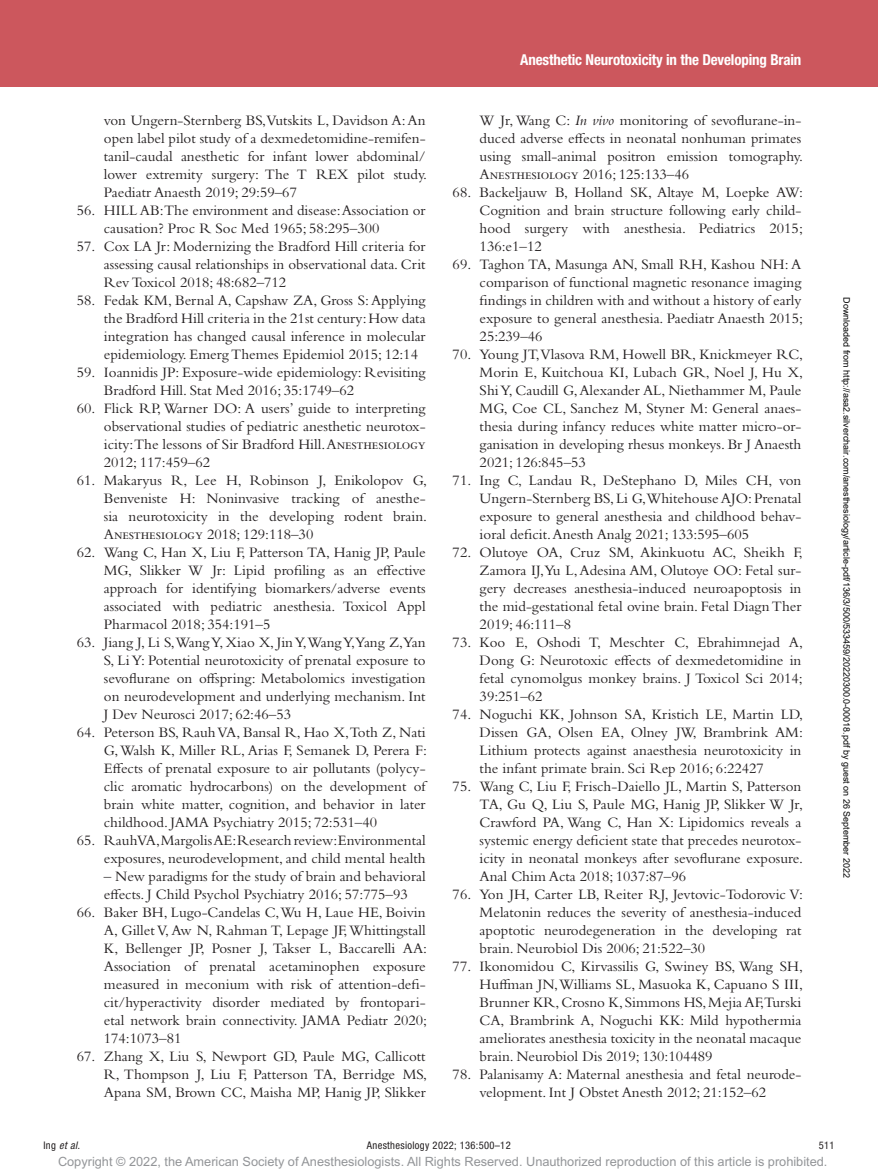
<style>
.page{position:relative;width:878px;height:1175px;background:#fff}
.page>*{position:absolute;margin:0;border:0;box-sizing:border-box;transform-origin:0 0}
.t1{font:15px/18px "Bembo Std";color:#231f20;text-align:justify}
.t2{font:700 condensed 15px "Helvetica Neue LT Std";letter-spacing:-.01em;color:#fff}
.t3{font:12.75px "Arial MT Std";color:#939598}
.t4{font:condensed 10.5px "Helvetica Neue LT Std";letter-spacing:.03em;color:#231f20}
.t5{font:italic condensed 10.5px "Helvetica Neue LT Std";color:#231f20}
.t6{font:9px "Arial";color:#000}
.s1{font-style:italic}
.s2{font-style:normal}
</style>
<div class="page">
<div style="left:0;top:0;width:878px;height:86px;background:#cc575d"></div>
<p class="t2" style="left:520px;top:51px;width:283px">Anesthetic Neurotoxicity in the Developing Brain</p>
<p class="t1" style="left:104px;top:111px;width:325px">von Ungern-Sternberg BS,Vutskits L, Davidson A: An open label pilot study of a dexmedetomidine-remifen&shy;tanil-caudal anesthetic for infant lower abdominal/ lower extremity surgery: The T REX pilot study.<br>Paediatr Anaesth 2019; 29:59–67</p>
<p class="t1" style="left:104px;top:201px;width:323px;text-indent:-27px">56. HILL AB:The environment and disease: Association or causation? Proc R Soc Med 1965; 58:295–300</p>
<p class="t1" style="left:104px;top:237px;width:323px;text-indent:-27px">57. Cox LA Jr: Modernizing the Bradford Hill criteria for assessing causal relationships in observational data. Crit Rev Toxicol 2018; 48:682–712</p>
<p class="t1" style="left:104px;top:291px;width:323px;text-indent:-27px">58. Fedak KM, Bernal A, Capshaw ZA, Gross S: Applying the Bradford Hill criteria in the 21st century: How data integration has changed causal inference in molecular epidemiology. Emerg Themes Epidemiol 2015; 12:14</p>
<p class="t1" style="left:104px;top:363px;width:323px;text-indent:-27px">59. Ioannidis JP: Exposure-wide epidemiology: Revisiting<br>Bradford Hill. Stat Med 2016; 35:1749–62</p>
<p class="t1" style="left:104px;top:399px;width:323px;text-indent:-27px">60. Flick RP, Warner DO: A users’ guide to interpreting observational studies of pediatric anesthetic neurotox&shy;icity:The lessons of Sir Bradford Hill. Anesthesiology 2012; 117:459–62</p>
<p class="t1" style="left:104px;top:471px;width:325px;text-indent:-27px">61. Makaryus R, Lee H, Robinson J, Enikolopov G, Benveniste H: Noninvasive tracking of anesthe&shy;sia neurotoxicity in the developing rodent brain.<br>Anesthesiology 2018; 129:118–30</p>
<p class="t1" style="left:104px;top:543px;width:323px;text-indent:-27px">62. Wang C, Han X, Liu F, Patterson TA, Hanig JP, Paule MG, Slikker W Jr: Lipid profiling as an effective approach for identifying biomarkers/adverse events associated with pediatric anesthesia. Toxicol Appl Pharmacol 2018; 354:191–5</p>
<p class="t1" style="left:104px;top:633px;width:323px;text-indent:-27px">63. Jiang J, Li S,Wang Y, Xiao X, Jin Y,Wang Y,Yang Z,Yan S, Li Y: Potential neurotoxicity of prenatal exposure to sevoflurane on offspring: Metabolomics investigation on neurodevelopment and underlying mechanism. Int J Dev Neurosci 2017; 62:46–53</p>
<p class="t1" style="left:104px;top:723px;width:325px;text-indent:-27px">64. Peterson BS, Rauh VA, Bansal R, Hao X, Toth Z, Nati G, Walsh K, Miller RL, Arias F, Semanek D, Perera F:<br>Effects of prenatal exposure to air pollutants (polycy&shy;clic aromatic hydrocarbons) on the development of brain white matter, cognition, and behavior in later childhood. JAMA Psychiatry 2015; 72:531–40</p>
<p class="t1" style="left:77px;top:831px;width:350px;text-align:right">65. Rauh VA,Margolis AE:Research review:Environmental exposures, neurodevelopment, and child mental health</p>
<p class="t1" style="left:104px;top:867px;width:323px">– New paradigms for the study of brain and behavioral effects. J Child Psychol Psychiatry 2016; 57:775–93</p>
<p class="t1" style="left:104px;top:903px;width:325px;text-indent:-27px">66. Baker BH, Lugo-Candelas C, Wu H, Laue HE, Boivin A, Gillet V, Aw N, Rahman T, Lepage JF, Whittingstall K, Bellenger JP, Posner J, Takser L, Baccarelli AA:<br>Association of prenatal acetaminophen exposure measured in meconium with risk of attention-defi&shy;cit/hyperactivity disorder mediated by frontopari&shy;etal network brain connectivity. JAMA Pediatr 2020; 174:1073–81</p>
<p class="t1" style="left:104px;top:1047px;width:325px;text-indent:-27px">67. Zhang X, Liu S, Newport GD, Paule MG, Callicott R, Thompson J, Liu F, Patterson TA, Berridge MS, Apana SM, Brown CC, Maisha MP, Hanig JP, Slikker</p>
<p class="t1" style="left:479px;top:111px;width:325px">W Jr, Wang C: <span class="s1">In vivo</span> monitoring of sevoflurane-in&shy;duced adverse effects in neonatal nonhuman primates using small-animal positron emission tomography.<br>Anesthesiology 2016; 125:133–46</p>
<p class="t1" style="left:479px;top:183px;width:325px;text-indent:-27px">68. Backeljauw B, Holland SK, Altaye M, Loepke AW:<br>Cognition and brain structure following early child&shy;hood surgery with anesthesia. Pediatrics 2015; 136:e1–12</p>
<p class="t1" style="left:479px;top:255px;width:325px;text-indent:-27px">69. Taghon TA, Masunga AN, Small RH, Kashou NH: A comparison of functional magnetic resonance imaging findings in children with and without a history of early exposure to general anesthesia. Paediatr Anaesth 2015; 25:239–46</p>
<p class="t1" style="left:479px;top:345px;width:325px;text-indent:-27px">70. Young JT,Vlasova RM, Howell BR, Knickmeyer RC, Morin E, Kuitchoua KI, Lubach GR, Noel J, Hu X, Shi Y, Caudill G, Alexander AL, Niethammer M, Paule MG, Coe CL, Sanchez M, Styner M: General anaes&shy;thesia during infancy reduces white matter micro-or&shy;ganisation in developing rhesus monkeys. Br J Anaesth 2021; 126:845–53</p>
<p class="t1" style="left:479px;top:471px;width:323px;text-indent:-27px">71. Ing C, Landau R, DeStephano D, Miles CH, von Ungern-Sternberg BS, Li G,Whitehouse AJO: Prenatal exposure to general anesthesia and childhood behav&shy;ioral deficit. Anesth Analg 2021; 133:595–605</p>
<p class="t1" style="left:479px;top:543px;width:325px;text-indent:-27px">72. Olutoye OA, Cruz SM, Akinkuotu AC, Sheikh F, Zamora IJ,Yu L, Adesina AM, Olutoye OO: Fetal sur&shy;gery decreases anesthesia-induced neuroapoptosis in the mid-gestational fetal ovine brain. Fetal Diagn Ther 2019; 46:111–8</p>
<p class="t1" style="left:479px;top:633px;width:325px;text-indent:-27px">73. Koo E, Oshodi T, Meschter C, Ebrahimnejad A, Dong G: Neurotoxic effects of dexmedetomidine in fetal cynomolgus monkey brains. J Toxicol Sci 2014; 39:251–62</p>
<p class="t1" style="left:479px;top:705px;width:325px;text-indent:-27px">74. Noguchi KK, Johnson SA, Kristich LE, Martin LD, Dissen GA, Olsen EA, Olney JW, Brambrink AM:<br>Lithium protects against anaesthesia neurotoxicity in the infant primate brain. Sci Rep 2016; 6:22427</p>
<p class="t1" style="left:479px;top:777px;width:325px;text-indent:-27px">75. Wang C, Liu F, Frisch-Daiello JL, Martin S, Patterson TA, Gu Q, Liu S, Paule MG, Hanig JP, Slikker W Jr, Crawford PA, Wang C, Han X: Lipidomics reveals a systemic energy deficient state that precedes neurotox&shy;icity in neonatal monkeys after sevoflurane exposure.<br>Anal Chim Acta 2018; 1037:87–96</p>
<p class="t1" style="left:479px;top:885px;width:325px;text-indent:-27px">76. Yon JH, Carter LB, Reiter RJ, Jevtovic-Todorovic V:<br>Melatonin reduces the severity of anesthesia-induced apoptotic neurodegeneration in the developing rat brain. Neurobiol Dis 2006; 21:522–30</p>
<p class="t1" style="left:479px;top:957px;width:325px;text-indent:-27px">77. Ikonomidou C, Kirvassilis G, Swiney BS, Wang SH, Huffman JN, Williams SL, Masuoka K, Capuano S III, Brunner KR, Crosno K, Simmons HS, Mejia AF,Turski CA, Brambrink A, Noguchi KK: Mild hypothermia ameliorates anesthesia toxicity in the neonatal macaque brain. Neurobiol Dis 2019; 130:104489</p>
<p class="t1" style="left:452px;top:1065px;width:350px;text-align:center">78. Palanisamy A: Maternal anesthesia and fetal neurode&shy;velopment. Int J Obstet Anesth 2012; 21:152–62</p>
<p class="t6" style="left:850px;top:297px;width:582px;rotate:90deg">Downloaded from http://asa2.silverchair.com/anesthesiology/article-pdf/136/3/500/533459/20220300.0-00018.pdf by guest on 26 September 2022</p>
<p class="t5" style="left:44px;top:1139px;width:38px"><span class="s2">Ing</span> et al.</p>
<p class="t4" style="left:372px;top:1139px;width:140px">nesthesiology 2022; 136:500–12</p>
<p class="t4" style="left:818px;top:1139px;width:17px">511</p>
<p class="t3" style="left:58px;top:1154px;width:771px">Copyright © 2022, the American Society of Anesthesiologists. All Rights Reserved. Unauthorized reproduction of this article is prohibited.</p>
</div>
